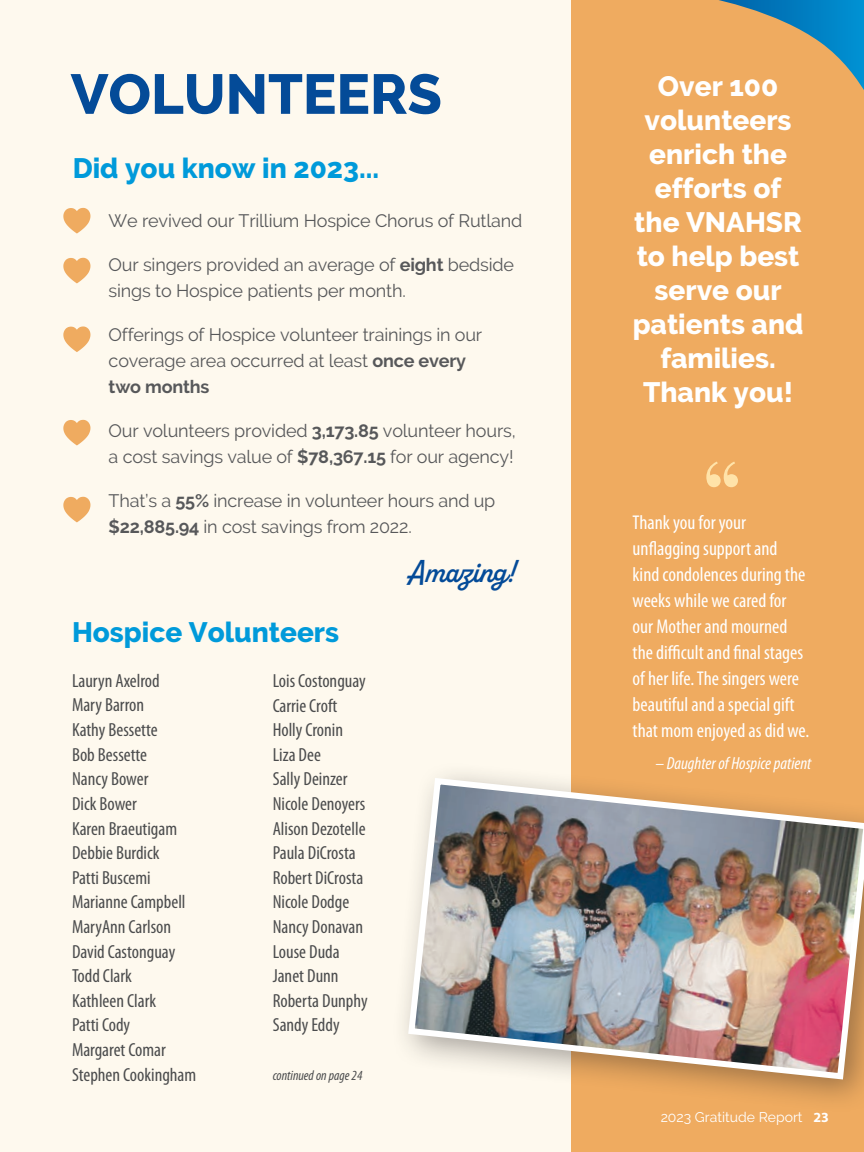
<style>
.page{position:relative;width:864px;height:1152px;background:#fff}
.page>*{position:absolute;margin:0;border:0;box-sizing:border-box;transform-origin:0 0}
.body_copy{font:102px "Playfair Display";color:#ffe3a9}
.t1{font:800 56px "Raleway";color:#044b98}
.body_copy-2{font:600 32px "Alkaline";letter-spacing:-.01em;color:#044b98}
.Subhead{font:800 28px/34px "Raleway";color:#fff;text-align:center}
.Subhead-2{font:800 28px "Raleway";color:#009ada}
.Small_quote_A{font:condensed 20px/26px "Myriad Pro";color:#fff}
.body_lists_condensed{font:condensed 19px "Myriad Pro";color:#4b4c4d}
.body_copy-3{font:18px/26px "Raleway";letter-spacing:-.01em;color:#57585a}
.Small_quote_person_A{font:italic condensed 17.6px "Myriad Pro";color:#fff}
.t2{font:14px "Raleway";color:#fff}
.body_lists_condensed-2{font:italic condensed 14px "Myriad Pro";color:#4b4c4d}
.s1{font-weight:700}
.s2{font-family:"Myriad Pro";font-weight:700}
</style>
<div class="page">
<div style="left:570px;top:0;width:294px;height:1152px;background:#efab60"></div>
<div style="left:0;top:0;width:570px;height:1152px;background:#fef9ee"></div>
<div style="left:391px;top:760px;width:473px;height:355px;background:#231f20;opacity:.4"></div>
<img style="left:405px;top:775px;width:459px;height:308px">
<svg style="left:63px;top:208px;width:27px;height:26px"></svg>
<svg style="left:63px;top:326px;width:27px;height:26px"></svg>
<svg style="left:63px;top:258px;width:27px;height:25px"></svg>
<svg style="left:63px;top:420px;width:27px;height:25px"></svg>
<svg style="left:63px;top:497px;width:27px;height:25px"></svg>
<svg style="left:570px;top:0;width:294px;height:127px"></svg>
<p class="t1" style="left:71px;top:62px;width:373px">VOLUNTEERS</p>
<p class="Subhead-2" style="left:73px;top:152px;width:308px">Did you know in 2023...</p>
<p class="body_copy-3" style="left:109px;top:208px;width:415px">We revived our Trillium Hospice Chorus of Rutland</p>
<p class="body_copy-3" style="left:109px;top:252px;width:407px">Our singers provided an average of <span class="s1">eight</span> bedside sings to Hospice patients per month.</p>
<p class="body_copy-3" style="left:109px;top:322px;width:375px">Offerings of Hospice volunteer trainings in our coverage area occurred at least <span class="s1">once every two months</span></p>
<p class="body_copy-3" style="left:109px;top:418px;width:409px">Our volunteers provided <span class="s1">3,173.85</span> volunteer hours, a cost savings value of <span class="s1">$78,367.15</span> for our agency!</p>
<p class="body_copy-3" style="left:109px;top:488px;width:388px">That’s a <span class="s1">55%</span> increase in volunteer hours and up <span class="s1">$22,885.94</span> in cost savings from 2022.</p>
<p class="body_copy-2" style="left:408px;top:552px;width:107px">Amazing!</p>
<p class="Subhead-2" style="left:72px;top:616px;width:269px">Hospice Volunteers</p>
<p class="body_lists_condensed" style="left:72px;top:669px;width:89px">Lauryn Axelrod</p>
<p class="body_lists_condensed" style="left:72px;top:694px;width:74px">Mary Barron</p>
<p class="body_lists_condensed" style="left:72px;top:718px;width:87px">Kathy Bessette</p>
<p class="body_lists_condensed" style="left:72px;top:743px;width:77px">Bob Bessette</p>
<p class="body_lists_condensed" style="left:72px;top:768px;width:78px">Nancy Bower</p>
<p class="body_lists_condensed" style="left:72px;top:792px;width:66px">Dick Bower</p>
<p class="body_lists_condensed" style="left:72px;top:817px;width:107px">Karen Braeutigam</p>
<p class="body_lists_condensed" style="left:72px;top:841px;width:89px">Debbie Burdick</p>
<p class="body_lists_condensed" style="left:72px;top:866px;width:80px">Patti Buscemi</p>
<p class="body_lists_condensed" style="left:72px;top:891px;width:115px">Marianne Campbell</p>
<p class="body_lists_condensed" style="left:72px;top:915px;width:101px">MaryAnn Carlson</p>
<p class="body_lists_condensed" style="left:72px;top:940px;width:105px">David Castonguay</p>
<p class="body_lists_condensed" style="left:72px;top:964px;width:62px">Todd Clark</p>
<p class="body_lists_condensed" style="left:72px;top:989px;width:86px">Kathleen Clark</p>
<p class="body_lists_condensed" style="left:72px;top:1014px;width:60px">Patti Cody</p>
<p class="body_lists_condensed" style="left:72px;top:1038px;width:95px">Margaret Comar</p>
<p class="body_lists_condensed" style="left:72px;top:1063px;width:126px">Stephen Cookingham</p>
<p class="body_lists_condensed" style="left:273px;top:669px;width:95px">Lois Costonguay</p>
<p class="body_lists_condensed" style="left:273px;top:694px;width:66px">Carrie Croft</p>
<p class="body_lists_condensed" style="left:273px;top:718px;width:72px">Holly Cronin</p>
<p class="body_lists_condensed" style="left:273px;top:743px;width:50px">Liza Dee</p>
<p class="body_lists_condensed" style="left:273px;top:768px;width:76px">Sally Deinzer</p>
<p class="body_lists_condensed" style="left:273px;top:792px;width:94px">Nicole Denoyers</p>
<p class="body_lists_condensed" style="left:273px;top:817px;width:94px">Alison Dezotelle</p>
<p class="body_lists_condensed" style="left:273px;top:841px;width:85px">Paula DiCrosta</p>
<p class="body_lists_condensed" style="left:273px;top:866px;width:92px">Robert DiCrosta</p>
<p class="body_lists_condensed" style="left:273px;top:891px;width:78px">Nicole Dodge</p>
<p class="body_lists_condensed" style="left:273px;top:915px;width:92px">Nancy Donavan</p>
<p class="body_lists_condensed" style="left:273px;top:940px;width:69px">Louse Duda</p>
<p class="body_lists_condensed" style="left:273px;top:964px;width:67px">Janet Dunn</p>
<p class="body_lists_condensed" style="left:273px;top:989px;width:96px">Roberta Dunphy</p>
<p class="body_lists_condensed" style="left:273px;top:1014px;width:68px">Sandy Eddy</p>
<p class="body_lists_condensed-2" style="left:273px;top:1066px;width:91px">continued on page 24</p>
<p class="Subhead" style="left:633px;top:69px;width:172px">Over 100 volunteers enrich the efforts of the VNAHSR to help best serve our patients and families.<br>Thank you!</p>
<p class="body_copy" style="left:701px;top:433px;width:44px">“</p>
<p class="Small_quote_A" style="left:633px;top:509px;width:146px">Thank you for your unflagging support and</p>
<p class="Small_quote_A" style="left:633px;top:561px;width:178px">kind condolences during the weeks while we cared for our Mother and mourned the difficult and final stages of her life. The singers were beautiful and a special gift that mom enjoyed as did we.</p>
<p class="Small_quote_person_A" style="left:656px;top:752px;width:158px">– Daughter of Hospice patient</p>
<p class="t2" style="left:661px;top:1109px;width:170px">2023 Gratitude Report <span class="s2">23</span></p>
</div>
